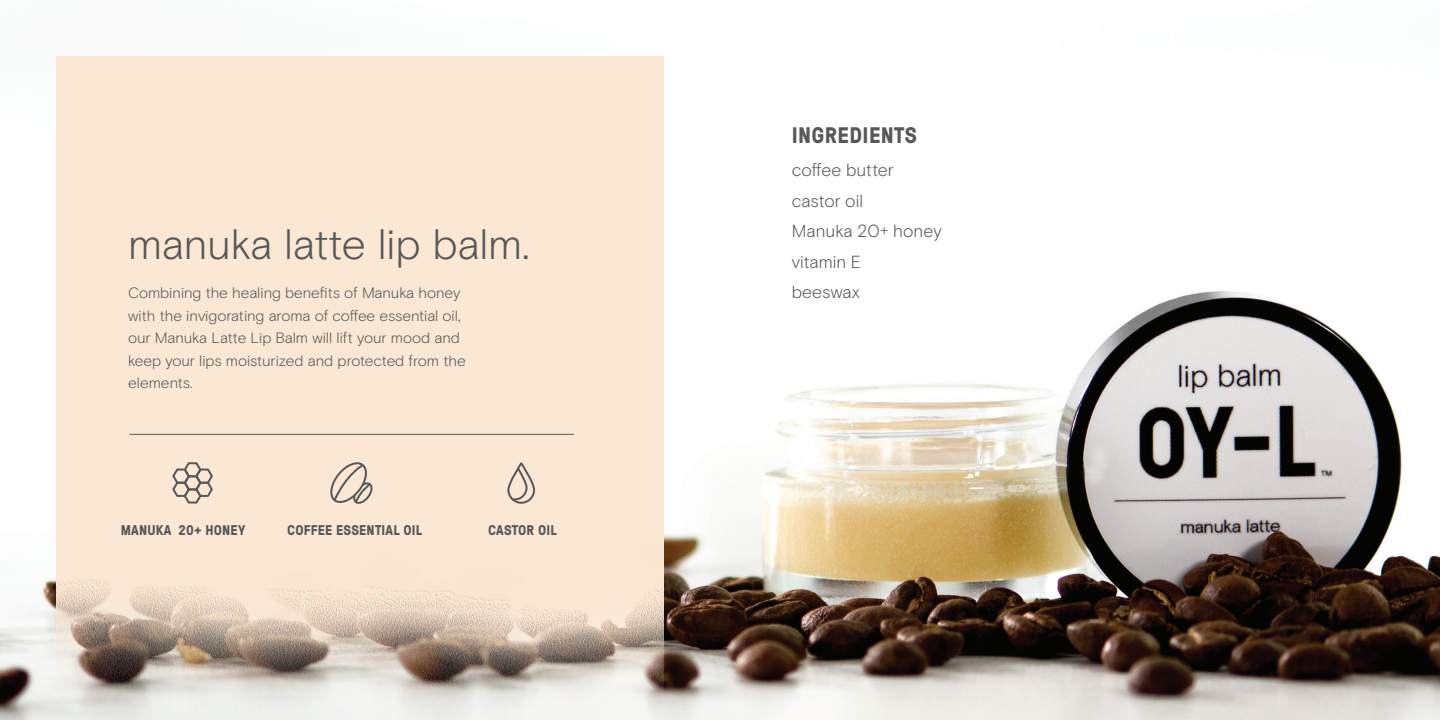
<style>
.page{position:relative;width:1440px;height:720px;background:#fff}
.page>*{position:absolute;margin:0;border:0;box-sizing:border-box;transform-origin:0 0}
.t1{font:300 42.4px "Basis Grotesque Pro";letter-spacing:-.01em;color:#57585a}
.t2{font:700 22.4px "GT Pressura";letter-spacing:.015em;color:#57585a}
.t3{font:300 17.6px/30.4px "Basis Grotesque Pro";color:#57585a}
.t4{font:300 15px/22.4px "Basis Grotesque Pro";letter-spacing:-.005em;color:#57585a}
.t5{font:700 14.2px "GT Pressura";letter-spacing:.015em;color:#57585a}
</style>
<div class="page">
<img style="left:0;top:291px;width:1440px;height:429px">
<img style="left:56px;top:56px;width:608px;height:664px">
<hr style="left:129px;top:434px;width:445px;height:1px;background:#57585a">
<svg style="left:171px;top:461px;width:43px;height:44px;background:#d1c3b5"></svg>
<svg style="left:328px;top:458px;width:47px;height:47px;background:#d9cabb"></svg>
<div style="left:507px;top:462px;width:28px;height:42px;border:2px solid #57585a;border-radius:13px"></div>
<svg style="left:509px;top:466px;width:20px;height:35px"></svg>
<h1 class="t1" style="left:128px;top:220px;width:403px">manuka latte lip balm.</h1>
<p class="t4" style="left:128px;top:282px;width:339px">Combining the healing benefits of Manuka honey with the invigorating aroma of coffee essential oil, our Manuka Latte Lip Balm will lift your mood and keep your lips moisturized and protected from the elements.</p>
<p class="t5" style="left:121px;top:520px;width:126px">MANUKA 20+ HONEY</p>
<p class="t5" style="left:287px;top:520px;width:137px">COFFEE ESSENTIAL OIL</p>
<p class="t5" style="left:488px;top:520px;width:70px">CASTOR OIL</p>
<h2 class="t2" style="left:792px;top:119px;width:127px">INGREDIENTS</h2>
<p class="t3" style="left:792px;top:155px;width:152px">coffee butter castor oil<br>Manuka 20+ honey vitamin E<br>beeswax</p>
</div>
